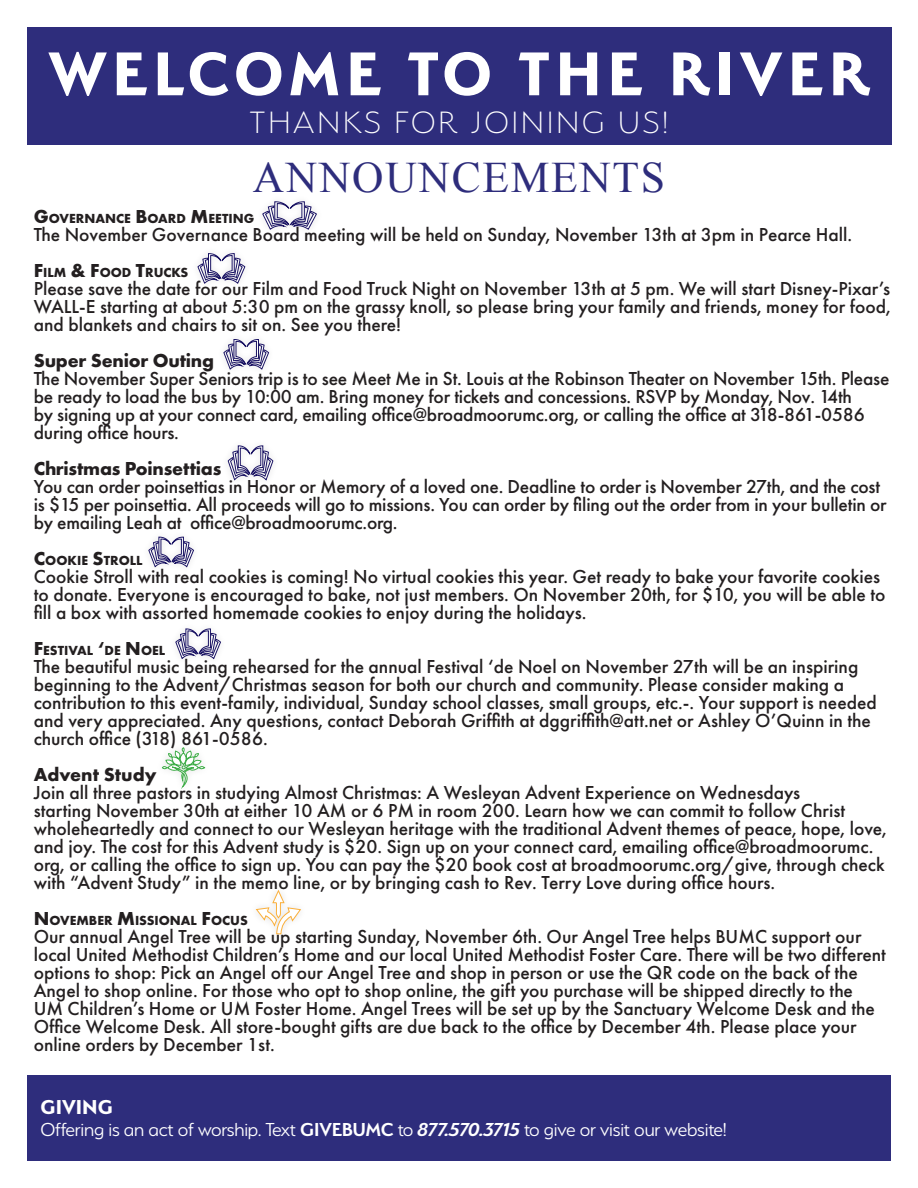
<style>
.page{position:relative;width:918px;height:1188px;background:#fff}
.page>*{position:absolute;margin:0;border:0;box-sizing:border-box;transform-origin:0 0}
.Main{font:700 69px "Serenity";letter-spacing:.08em;color:#fff}
.Small{font:43.5px "Times New Roman";letter-spacing:.04em;color:#2e2d7c}
.Secondary{font:200 34.5px "Serenity";letter-spacing:.09em;color:#fff}
.GIVE_SHARE{font:700 22.5px "Serenity";color:#fff}
.GIVE_SHARE-2{font:300 21px "Serenity";letter-spacing:-.01em;color:#fff}
.BODY_TEXT{font:500 19.5px/18px "Futura PT";color:#231f20}
.BODY_TEXT-2{font:700 19.5px "Futura PT";letter-spacing:-.01em;color:#231f20}
.BODY_TEXT-3{font:700 13.65px "Futura PT";color:#231f20}
.s1{font-size:19.5px}
.s2{font-style:inherit}
.s3{font-weight:600}
.s4{font-weight:600;font-style:italic}
</style>
<div class="page">
<div style="left:27px;top:27px;width:864px;height:118px;background:#2e2d7c"></div>
<div style="left:27px;top:1075px;width:864px;height:86px;background:#2e2d7c"></div>
<svg style="left:227px;top:445px;width:47px;height:36px"></svg>
<svg style="left:161px;top:747px;width:45px;height:42px"></svg>
<svg style="left:255px;top:889px;width:46px;height:46px"></svg>
<svg style="left:262px;top:201px;width:55px;height:29px"></svg>
<svg style="left:223px;top:339px;width:47px;height:31px"></svg>
<svg style="left:197px;top:253px;width:49px;height:31px"></svg>
<svg style="left:148px;top:536px;width:46px;height:32px"></svg>
<svg style="left:175px;top:628px;width:46px;height:32px"></svg>
<p class="Main" style="left:49px;top:35px;width:822px">WELCOME TO THE RIVER</p>
<p class="Secondary" style="left:250px;top:105px;width:420px">THANKS FOR JOINING US!</p>
<p class="Small" style="left:253px;top:148px;width:414px">ANNOUNCEMENTS</p>
<p class="BODY_TEXT-3" style="left:34px;top:210px;width:221px"><span class="s1">G</span>OVERNANCE <span class="s1">B</span>OARD <span class="s1">M</span>EETING</p>
<p class="BODY_TEXT" style="left:34px;top:226px;width:820px">The November Governance Board meeting will be held on Sunday, November 13th at 3pm in Pearce Hall.</p>
<p class="BODY_TEXT-3" style="left:34px;top:264px;width:156px"><span class="s1">F</span>ILM <span class="s1">&amp; F</span>OOD <span class="s1">T</span>RUCKS</p>
<p class="BODY_TEXT" style="left:34px;top:280px;width:858px;text-align:justify">Please save the date for our Film and Food Truck Night on November 13th at 5 pm. We will start Disney-Pixar’s WALL-E starting at about 5:30 pm on the grassy knoll, so please bring your family and friends, money for food, and blankets and chairs to sit on. See you there!</p>
<p class="BODY_TEXT-2" style="left:34px;top:348px;width:182px">Super Senior Outing</p>
<p class="BODY_TEXT" style="left:34px;top:370px;width:857px">The November Super Seniors trip is to see Meet Me in St. Louis at the Robinson Theater on November 15th. Please be ready to load the bus by 10:00 am. Bring money for tickets and concessions. RSVP by Monday, Nov. 14th<br>by signing up at your connect card, emailing office@broadmoorumc.org, or calling the office at 318-861-0586 during office hours.</p>
<p class="BODY_TEXT-2" style="left:34px;top:456px;width:189px">Christmas Poinsettias</p>
<p class="BODY_TEXT" style="left:34px;top:478px;width:854px">You can order poinsettias in Honor or Memory of a loved one. Deadline to order is November 27th, and the cost is $15 per poinsettia. All proceeds will go to missions. You can order by filing out the order from in your bulletin or by emailing Leah at office@broadmoorumc.org.</p>
<p class="BODY_TEXT-3" style="left:34px;top:552px;width:110px"><span class="s1">C</span>OOKIE <span class="s1">S</span>TROLL</p>
<p class="BODY_TEXT" style="left:34px;top:568px;width:853px">Cookie Stroll with real cookies is coming! No virtual cookies this year. Get ready to bake your favorite cookies to donate. Everyone is encouraged to bake, not just members. On November 20th, for $10, you will be able to fill a box with assorted homemade cookies to enjoy during the holidays.</p>
<p class="BODY_TEXT-3" style="left:34px;top:642px;width:133px"><span class="s1">F</span>ESTIVAL <span class="s1">‘</span>DE <span class="s1">N</span>OEL</p>
<p class="BODY_TEXT" style="left:34px;top:658px;width:845px">The beautiful music being rehearsed for the annual Festival ‘de Noel on November 27th will be an inspiring beginning to the Advent/Christmas season for both our church and community. Please consider making a contribution to this event-family, individual, Sunday school classes, small groups, etc.-. Your support is needed and very appreciated. Any questions, contact Deborah Griffith at dggriffith@att.net or Ashley O’Quinn in the church office (318) 861-0586.</p>
<p class="BODY_TEXT-2" style="left:34px;top:762px;width:124px">Advent Study</p>
<p class="BODY_TEXT" style="left:34px;top:784px;width:855px">Join all three pastors in studying Almost Christmas: A Wesleyan Advent Experience on Wednesdays<br>starting November 30th at either 10 AM or 6 PM in room 200. Learn how we can commit to follow Christ wholeheartedly and connect to our Wesleyan heritage with the traditional Advent themes of peace, hope, love, and joy. The cost for this Advent study is $20. Sign up on your connect card, emailing office@broadmoorumc. org, or calling the office to sign up. You can pay the $20 book cost at broadmoorumc.org/give, through check with “Advent Study” in the memo line, or by bringing cash to Rev. Terry Love during office hours<span class="s2">.</span></p>
<p class="BODY_TEXT-3" style="left:34px;top:912px;width:216px"><span class="s1">N</span> OVEMBER <span class="s1">M</span>ISSIONAL <span class="s1">F</span>OCUS</p>
<p class="BODY_TEXT" style="left:34px;top:928px;width:854px">Our annual Angel Tree will be up starting Sunday, November 6th. Our Angel Tree helps BUMC support our local United Methodist Children’s Home and our local United Methodist Foster Care. There will be two different options to shop: Pick an Angel off our Angel Tree and shop in person or use the QR code on the back of the Angel to shop online. For those who opt to shop online, the gift you purchase will be shipped directly to the UM Children’s Home or UM Foster Home. Angel Trees will be set up by the Sanctuary Welcome Desk and the Office Welcome Desk. All store-bought gifts are due back to the office by December 4th. Please place your online orders by December 1st.</p>
<p class="GIVE_SHARE" style="left:40px;top:1094px;width:74px">GIVING</p>
<p class="GIVE_SHARE-2" style="left:40px;top:1119px;width:688px">Offering is an act of worship. Text <span class="s3">GIVEBUMC</span> to <span class="s4">877.570.3715</span> to give or visit our website!</p>
</div>
